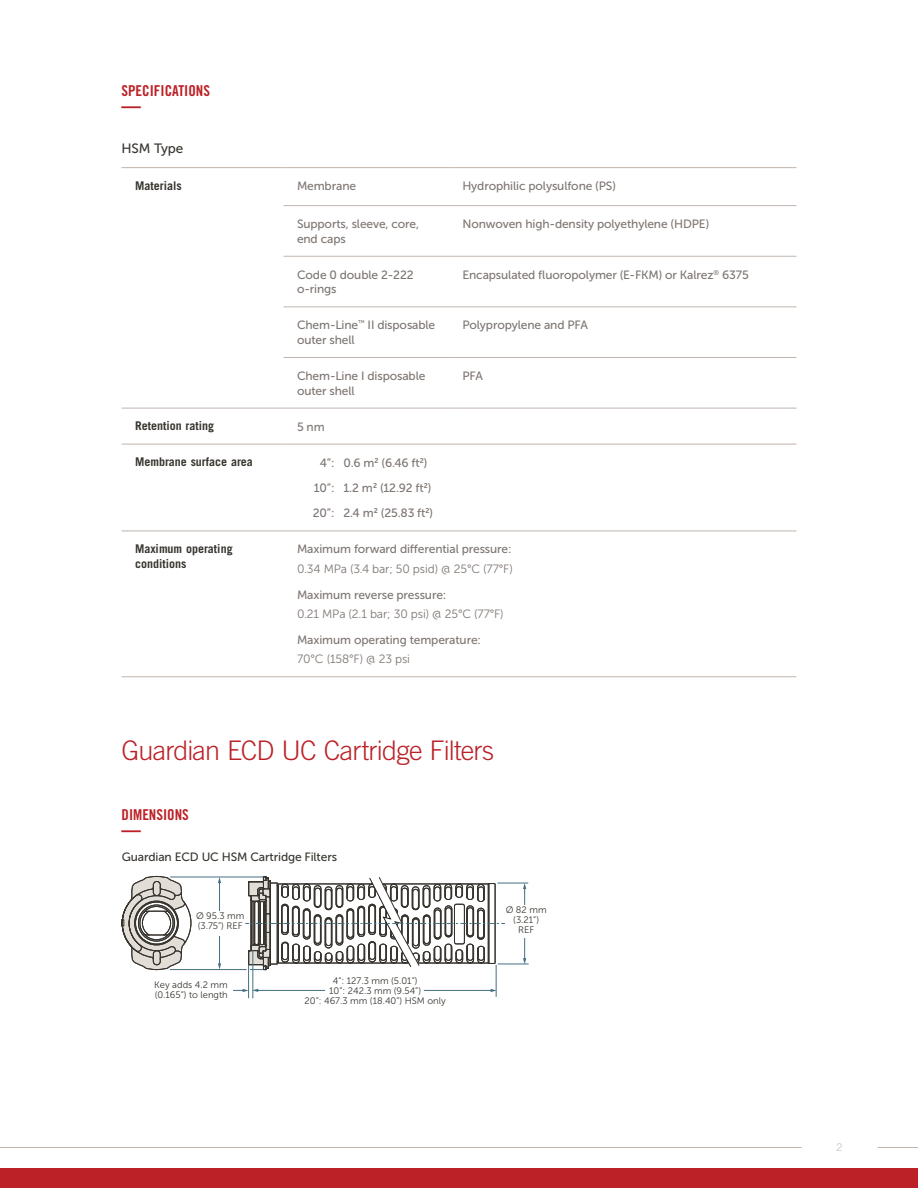
<style>
.page{position:relative;width:918px;height:1188px;background:#fff}
.page>*{position:absolute;margin:0;border:0;box-sizing:border-box;transform-origin:0 0}
.t1{font:300 27px "Trade Gothic LT Std";letter-spacing:-.03em;color:#bb2127}
.t2{font:700 expanded 20.25px "Trade Gothic LT Std";color:#bb2127;scale:.96 1}
.t3{font:15px "Trade Gothic LT Std Bd Cn 20";color:#bb2127}
.t4{font:13.5px "Museo Sans 500";letter-spacing:-.01em;color:#38352f}
.t5{font:12px/14.7px "Museo Sans 500";letter-spacing:-.01em;color:#7e7672}
.t6{font:12px "Museo Sans 300";letter-spacing:-.01em;color:#7e7672}
.t7{font:700 12px/14.7px "Trade Gothic LT Std";color:#38352f}
.t8{font:12px "Museo Sans 500";letter-spacing:-.01em;color:#38352f}
.t9{font:300 10.5px "Trade Gothic LT Std";color:#c0b5ae}
.t10{font:9.3px/10.2px "Museo Sans 300";color:#38352f}
</style>
<div class="page">
<div style="left:0;top:1168px;width:918px;height:20px;background:#bb2127"></div>
<hr style="left:878px;top:1147px;width:40px;height:1px;background:#c0b5ae">
<hr style="left:0;top:1147px;width:802px;height:1px;background:#c0b5ae">
<hr style="left:284px;top:205px;width:165px;height:1px;background:#c0b5ae">
<hr style="left:449px;top:205px;width:347px;height:1px;background:#c0b5ae">
<hr style="left:122px;top:444px;width:162px;height:1px;background:#c0b5ae">
<hr style="left:284px;top:531px;width:165px;height:1px;background:#c0b5ae">
<hr style="left:449px;top:531px;width:347px;height:1px;background:#c0b5ae">
<hr style="left:284px;top:256px;width:165px;height:1px;background:#c0b5ae">
<hr style="left:449px;top:256px;width:347px;height:1px;background:#c0b5ae">
<hr style="left:122px;top:531px;width:162px;height:1px;background:#c0b5ae">
<hr style="left:122px;top:408px;width:162px;height:1px;background:#c0b5ae">
<hr style="left:284px;top:307px;width:165px;height:1px;background:#c0b5ae">
<hr style="left:449px;top:307px;width:347px;height:1px;background:#c0b5ae">
<hr style="left:284px;top:357px;width:165px;height:1px;background:#c0b5ae">
<hr style="left:449px;top:357px;width:347px;height:1px;background:#c0b5ae">
<hr style="left:284px;top:408px;width:165px;height:1px;background:#c0b5ae">
<hr style="left:449px;top:408px;width:347px;height:1px;background:#c0b5ae">
<hr style="left:284px;top:444px;width:165px;height:1px;background:#c0b5ae">
<hr style="left:449px;top:444px;width:347px;height:1px;background:#c0b5ae">
<hr style="left:122px;top:677px;width:162px;height:1px;background:#c0b5ae">
<hr style="left:284px;top:677px;width:165px;height:1px;background:#c0b5ae">
<hr style="left:449px;top:677px;width:347px;height:1px;background:#c0b5ae">
<hr style="left:122px;top:167px;width:162px;height:1px;background:#c0b5ae">
<hr style="left:284px;top:167px;width:165px;height:1px;background:#c0b5ae">
<hr style="left:449px;top:167px;width:347px;height:1px;background:#c0b5ae">
<hr style="left:498px;top:964px;width:30px;height:1px;background:#446f83">
<hr style="left:498px;top:883px;width:30px;height:1px;background:#446f83">
<hr style="left:253px;top:950px;width:1px;height:48px;background:#446f83">
<hr style="left:496px;top:965px;width:1px;height:31px;background:#446f83">
<hr style="left:248px;top:965px;width:1px;height:33px;background:#446f83">
<hr style="left:524px;top:888px;width:1px;height:71px;background:#446f83">
<svg style="left:523px;top:958px;width:3px;height:6px"></svg>
<svg style="left:523px;top:883px;width:3px;height:6px"></svg>
<hr style="left:257px;top:990px;width:68px;height:1px;background:#446f83">
<hr style="left:424px;top:990px;width:68px;height:1px;background:#446f83">
<svg style="left:491px;top:989px;width:6px;height:3px"></svg>
<svg style="left:234px;top:989px;width:24px;height:3px"></svg>
<svg style="left:122px;top:876px;width:383px;height:94px"></svg>
<div style="left:195px;top:911px;width:50px;height:24px;background:#fff"></div>
<div style="left:505px;top:905px;width:42px;height:32px;background:#fff"></div>
<p class="t3" style="left:122px;top:82px;width:90px">SPECIFICATIONS</p>
<h2 class="t2" style="left:122px;top:92px;width:22px">—</h2>
<p class="t4" style="left:122px;top:141px;width:63px">HSM Type</p>
<p class="t7" style="left:135px;top:178px;width:48px">Materials</p>
<p class="t5" style="left:297px;top:179px;width:61px">Membrane</p>
<p class="t5" style="left:462px;top:179px;width:155px">Hydrophilic polysulfone (PS)</p>
<p class="t5" style="left:297px;top:217px;width:124px">Supports, sleeve, core, end caps</p>
<p class="t5" style="left:462px;top:217px;width:248px">Nonwoven high-density polyethylene (HDPE)</p>
<p class="t5" style="left:297px;top:267px;width:118px">Code 0 double 2-222 o-rings</p>
<p class="t5" style="left:462px;top:267px;width:288px">Encapsulated fluoropolymer (E-FKM) or Kalrez<sup>®</sup> 6375</p>
<p class="t5" style="left:297px;top:318px;width:140px">Chem-Line<sup>™</sup> II disposable outer shell</p>
<p class="t5" style="left:462px;top:318px;width:127px">Polypropylene and PFA</p>
<p class="t5" style="left:297px;top:369px;width:130px">Chem-Line I disposable outer shell</p>
<p class="t5" style="left:462px;top:369px;width:22px">PFA</p>
<p class="t7" style="left:135px;top:418px;width:81px">Retention rating</p>
<p class="t5" style="left:297px;top:419px;width:29px">5 nm</p>
<p class="t7" style="left:135px;top:454px;width:119px">Membrane surface area</p>
<p class="t5" style="left:313px;top:450px;width:122px;line-height:25.5px;text-align:center">4”: 0.6 m<sup>2</sup> (6.46 ft<sup>2</sup>)<br>10”: 1.2 m<sup>2</sup> (12.92 ft<sup>2</sup>)<br>20”: 2.4 m<sup>2</sup> (25.83 ft<sup>2</sup>)</p>
<p class="t7" style="left:135px;top:541px;width:99px">Maximum operating conditions</p>
<p class="t5" style="left:297px;top:542px;width:216px">Maximum forward differential pressure:</p>
<p class="t6" style="left:297px;top:563px;width:217px">0.34 MPa (3.4 bar; 50 psid) @ 25°C (77°F)</p>
<p class="t5" style="left:297px;top:587px;width:151px">Maximum reverse pressure:</p>
<p class="t6" style="left:297px;top:608px;width:208px">0.21 MPa (2.1 bar; 30 psi) @ 25°C (77°F)</p>
<p class="t5" style="left:297px;top:632px;width:186px">Maximum operating temperature:</p>
<p class="t6" style="left:297px;top:653px;width:115px">70°C (158°F) @ 23 psi</p>
<h1 class="t1" style="left:122px;top:735px;width:374px">Guardian ECD UC Cartridge Filters</h1>
<p class="t3" style="left:122px;top:805px;width:69px">DIMENSIONS</p>
<h2 class="t2" style="left:122px;top:816px;width:22px">—</h2>
<p class="t8" style="left:122px;top:850px;width:217px">Guardian ECD UC HSM Cartridge Filters</p>
<p class="t10" style="left:196px;top:911px;width:50px">Ø 95.3 mm (3.75”) REF</p>
<p class="t10" style="left:506px;top:905px;width:42px;text-align:center">Ø 82 mm (3.21”)<br>REF</p>
<p class="t10" style="left:154px;top:980px;width:75px">Key adds 4.2 mm (0.165”) to length</p>
<p class="t10" style="left:305px;top:975px;width:143px;text-align:center">4”: 127.3 mm (5.01”)<br>10”: 242.3 mm (9.54”)<br>20”: 467.3 mm (18.40”) HSM only</p>
<p class="t9" style="left:837px;top:1141px;width:7px">2</p>
</div>
